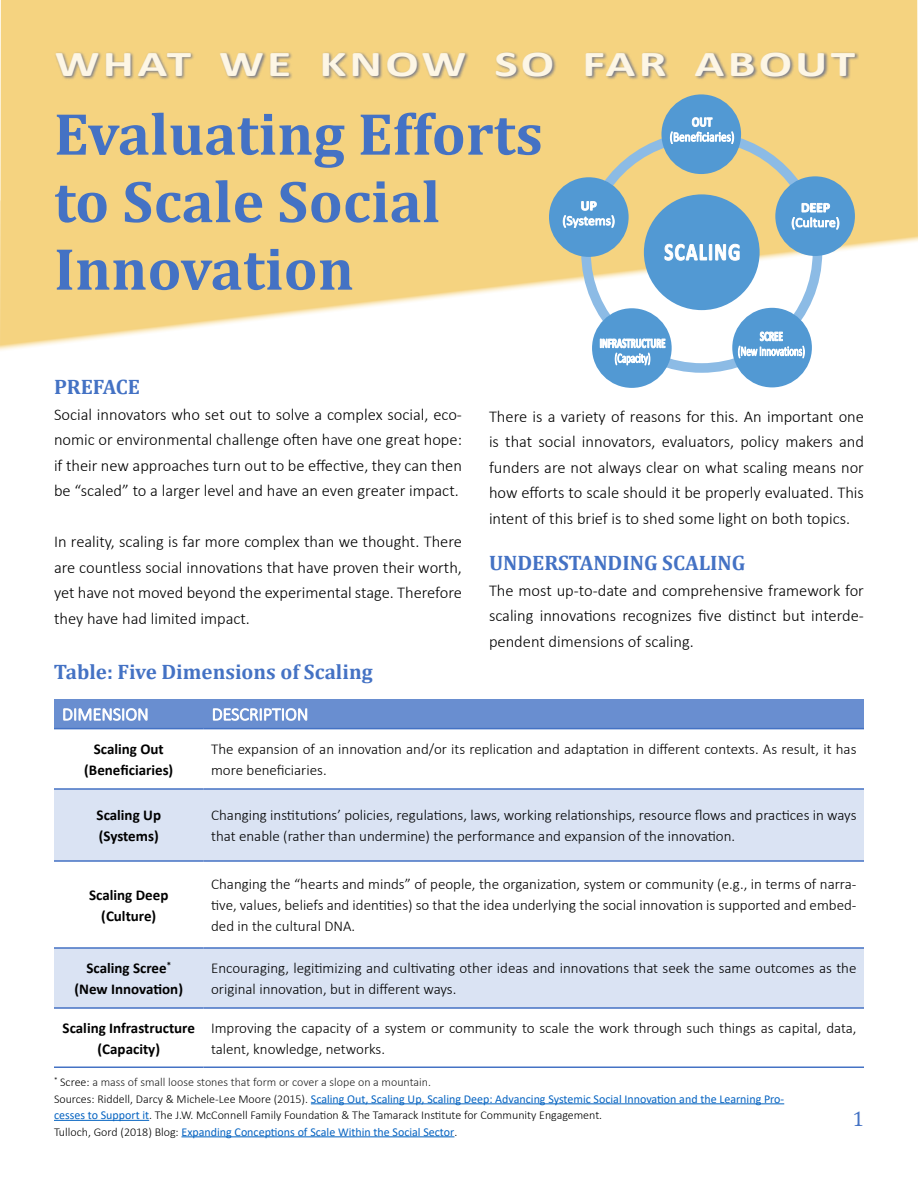
<style>
.page{position:relative;width:918px;height:1188px;background:#fff}
.page>*{position:absolute;margin:0;border:0;box-sizing:border-box;transform-origin:0 0}
.t1{font:700 60px/67.5px "Cambria";color:#4472c4}
.t2{font:700 36.6px "Calibri";letter-spacing:.065em;color:#fff;scale:1.35 1}
.t3{font:700 21px "Cambria";color:#4472c4}
.t4{font:21px "Cambria";color:#4472c4}
.t5{font:300 16.5px/25.5px "Calibri";color:#000;text-align:justify}
.t6{font:300 15px/21px "Calibri";color:#000}
.t7{font:700 15px/21px "Calibri";color:#000;text-align:center}
.t8{font:300 12px/16.5px "Calibri";color:#000}
.s1{color:#222}
.s2{font-weight:400;color:#0563c1}
</style>
<div class="page">
<svg style="left:0;top:0;width:918px;height:351px;fill:#f5d380"></svg>
<div style="left:55px;top:51px;width:804px;height:30px;background:#25408f;opacity:.75"></div>
<svg style="left:54px;top:790px;width:810px;height:217px;fill:#dae3f3"></svg>
<hr style="left:54px;top:1066px;width:150px;height:2px;background:#4472c4">
<hr style="left:204px;top:1066px;width:660px;height:2px;background:#4472c4">
<hr style="left:54px;top:788px;width:150px;height:2px;background:#4472c4">
<hr style="left:204px;top:788px;width:660px;height:2px;background:#4472c4">
<hr style="left:54px;top:860px;width:150px;height:2px;background:#4472c4">
<hr style="left:204px;top:860px;width:660px;height:2px;background:#4472c4">
<hr style="left:54px;top:947px;width:150px;height:2px;background:#4472c4">
<hr style="left:204px;top:947px;width:660px;height:2px;background:#4472c4">
<hr style="left:54px;top:1007px;width:150px;height:2px;background:#4472c4">
<hr style="left:204px;top:1007px;width:660px;height:2px;background:#4472c4">
<svg style="left:54px;top:699px;width:810px;height:30px;background:#6e91d1"></svg>
<div style="left:581px;top:132px;width:241px;height:241px;border:10px solid #8cbbe5;border-radius:50%"></div>
<div style="left:644px;top:194px;width:116px;height:116px;background:#5299d3;border-radius:50%"></div>
<svg style="left:665px;top:243px;width:75px;height:18px"></svg>
<div style="left:549px;top:177px;width:80px;height:80px;background:#5299d3;border-radius:50%"></div>
<div style="left:661px;top:94px;width:80px;height:80px;background:#5299d3;border-radius:50%"></div>
<div style="left:775px;top:176px;width:80px;height:80px;background:#5299d3;border-radius:50%"></div>
<div style="left:732px;top:308px;width:80px;height:79px;background:#5299d3;border-radius:50%"></div>
<div style="left:592px;top:308px;width:80px;height:80px;background:#5299d3;border-radius:50%"></div>
<svg style="left:563px;top:201px;width:52px;height:27px"></svg>
<svg style="left:670px;top:117px;width:64px;height:27px"></svg>
<svg style="left:792px;top:203px;width:47px;height:27px"></svg>
<svg style="left:600px;top:338px;width:65px;height:28px"></svg>
<svg style="left:738px;top:332px;width:67px;height:27px"></svg>
<hr style="left:311px;top:1103px;width:473px;height:1px;background:#0563c1">
<hr style="left:54px;top:1120px;width:95px;height:1px;background:#0563c1">
<hr style="left:181px;top:1136px;width:273px;height:1px;background:#0563c1">
<h2 class="t2" style="left:55px;top:38px;width:594px">WHAT WE KNOW SO FAR ABOUT</h2>
<h1 class="t1" style="left:54px;top:98px;width:490px">Evaluating Efforts to Scale Social<br>Innovation</h1>
<p class="t3" style="left:54px;top:372px;width:88px">PREFACE</p>
<p class="t5" style="left:54px;top:401px;width:410px">Social innovators who set out to solve a complex social, eco&shy;nomic or environmental challenge often have one great hope: if their new approaches turn out to be effective, they can then be “scaled” to a larger level and have an even greater impact.</p>
<p class="t5" style="left:54px;top:529px;width:410px">In reality, scaling is far more complex than we thought. There are countless social innovations that have proven their worth, yet have not moved beyond the experimental stage. Therefore they have had limited impact.</p>
<p class="t3" style="left:54px;top:657px;width:320px">Table: Five Dimensions of Scaling</p>
<p class="t5" style="left:489px;top:403px;width:377px">There is a variety of reasons for this. An important one is that social innovators, evaluators, policy makers and funders are not always clear on what scaling means nor how efforts to scale should it be properly evaluated. This intent of this brief is to shed some light on both topics.</p>
<p class="t3" style="left:489px;top:548px;width:258px">UNDERSTANDING SCALING</p>
<p class="t5" style="left:489px;top:577px;width:377px">The most up-to-date and comprehensive framework for scaling innovations recognizes five distinct but interde&shy;pendent dimensions of scaling.</p>
<p class="t7" style="left:84px;top:738px;width:91px">Scaling Out (Beneficiaries)</p>
<p class="t6" style="left:211px;top:738px;width:647px">The expansion of an innovation and/or its replication and adaptation in different contexts. As result, it has more beneficiaries.</p>
<p class="t7" style="left:97px;top:804px;width:66px;text-align:left">Scaling Up (Systems)</p>
<p class="t6" style="left:211px;top:805px;width:647px">Changing institutions’ policies, regulations, laws, working relationships, resource flows and practices in ways that enable (rather than undermine) the performance and expansion of the innovation.</p>
<p class="t7" style="left:89px;top:884px;width:81px">Scaling Deep (Culture)</p>
<p class="t6" style="left:211px;top:874px;width:647px;text-align:justify">Changing the “hearts and minds” of people, the organization, system or community (e.g., in terms of narra&shy;tive, values, beliefs and identities) so that the idea underlying the social innovation is supported and embed&shy;ded in the cultural DNA.</p>
<p class="t7" style="left:75px;top:957px;width:110px">Scaling Scree<sup>* </sup>(New Innovation)</p>
<p class="t6" style="left:211px;top:958px;width:647px">Encouraging, legitimizing and cultivating other ideas and innovations that seek the same outcomes as the original innovation, but in different ways.</p>
<p class="t7" style="left:63px;top:1017px;width:134px">Scaling Infrastructure (Capacity)</p>
<p class="t6" style="left:211px;top:1017px;width:647px">Improving the capacity of a system or community to scale the work through such things as capital, data, talent, knowledge, networks.</p>
<p class="t8" style="left:54px;top:1074px;width:732px"><sup>*</sup> Scree: <span class="s1">a mass of small loose stones that form or cover a slope on a mountain.<br></span>Sources: Riddell, Darcy &amp; Michele-Lee Moore (2015). <span class="s2">Scaling Out, Scaling Up, Scaling Deep: Advancing Systemic Social Innovation and the Learning Pro&shy;cesses to Support it</span>. The J.W. McConnell Family Foundation &amp; The Tamarack Institute for Community Engagement.<br>Tulloch, Gord (2018) Blog: <span class="s2">Expanding Conceptions of Scale Within the Social Sector</span>.</p>
<p class="t4" style="left:852px;top:1107px;width:13px">1</p>
</div>
